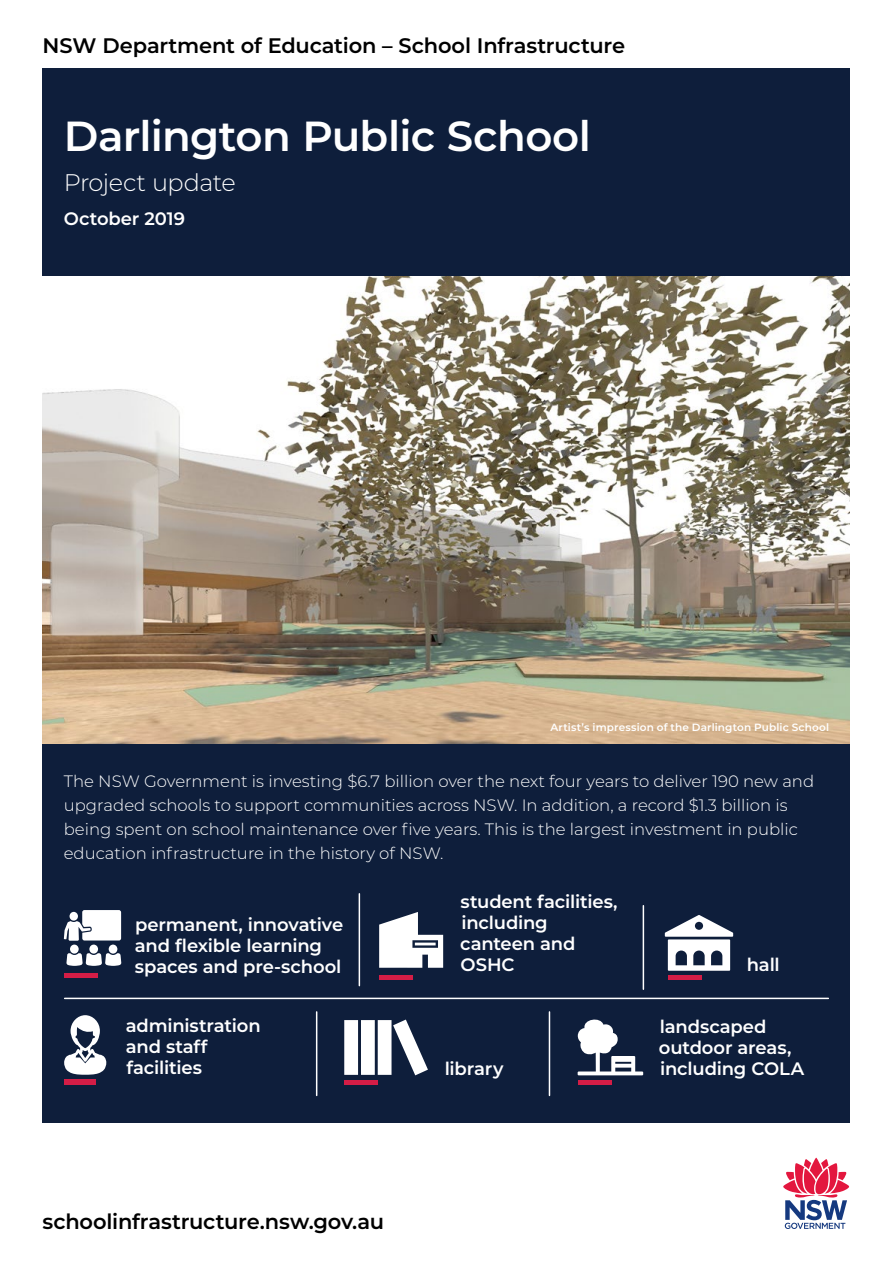
<style>
.page{position:relative;width:893px;height:1263px;background:#fff}
.page>*{position:absolute;margin:0;border:0;box-sizing:border-box;transform-origin:0 0}
.t1{font:600 42px "Montserrat";letter-spacing:-.015em;color:#fff}
.t2{font:300 24px "Montserrat";letter-spacing:-.02em;color:#fff}
.t3{font:600 21px "Montserrat";letter-spacing:-.01em;color:#000}
.t4{font:600 18px/21px "Montserrat";letter-spacing:-.01em;color:#fff}
.t5{font:300 16.5px/24px "Montserrat";color:#fff}
.t6{font:600 10.5px "Montserrat";letter-spacing:.015em;color:#fff}
</style>
<div class="page">
<svg style="left:783px;top:1157px;width:67px;height:72px"></svg>
<div style="left:43px;top:68px;width:807px;height:1055px;background:#0e1e3b"></div>
<div style="left:578px;top:1080px;width:33px;height:5px;background:#d41d46"></div>
<svg style="left:578px;top:1019px;width:65px;height:56px"></svg>
<svg style="left:379px;top:912px;width:64px;height:56px"></svg>
<div style="left:379px;top:975px;width:34px;height:5px;background:#d41d46"></div>
<div style="left:64px;top:973px;width:33px;height:5px;background:#d41d46"></div>
<div style="left:70px;top:944px;width:9px;height:9px;background:#fff;border-radius:50%"></div>
<div style="left:89px;top:944px;width:9px;height:9px;background:#fff;border-radius:50%"></div>
<svg style="left:66px;top:953px;width:55px;height:13px"></svg>
<div style="left:109px;top:944px;width:8px;height:9px;background:#fff;border-radius:50%"></div>
<svg style="left:64px;top:910px;width:57px;height:31px;background:#d5d8dd"></svg>
<div style="left:344px;top:1080px;width:34px;height:5px;background:#d41d46"></div>
<svg style="left:344px;top:1019px;width:84px;height:56px"></svg>
<div style="left:668px;top:975px;width:33px;height:5px;background:#d41d46"></div>
<svg style="left:665px;top:915px;width:68px;height:56px"></svg>
<hr style="left:65px;top:998px;width:763px;height:1px;background:#fff">
<hr style="left:359px;top:894px;width:1px;height:92px;background:#fff">
<hr style="left:316px;top:1012px;width:1px;height:83px;background:#fff">
<hr style="left:549px;top:1012px;width:1px;height:83px;background:#fff">
<hr style="left:643px;top:906px;width:1px;height:83px;background:#fff">
<img style="left:43px;top:276px;width:807px;height:468px">
<div style="left:64px;top:1079px;width:32px;height:5px;background:#d41d46"></div>
<svg style="left:64px;top:1015px;width:42px;height:60px"></svg>
<p class="t3" style="left:43px;top:31px;width:584px">NSW Department of Education – School Infrastructure</p>
<h1 class="t1" style="left:64px;top:107px;width:529px">Darlington Public School</h1>
<h2 class="t2" style="left:64px;top:166px;width:173px">Project update</h2>
<p class="t4" style="left:64px;top:207px;width:123px">October 2019</p>
<p class="t6" style="left:550px;top:720px;width:280px">Artist’s impression of the Darlington Public School</p>
<p class="t5" style="left:64px;top:769px;width:752px">The NSW Government is investing $6.7 billion over the next four years to deliver 190 new and upgraded schools to support communities across NSW. In addition, a record $1.3 billion is being spent on school maintenance over five years. This is the largest investment in public education infrastructure in the history of NSW.</p>
<p class="t4" style="left:135px;top:913px;width:210px">permanent, innovative and flexible learning spaces and pre-school</p>
<p class="t4" style="left:126px;top:1015px;width:136px">administration and staff facilities</p>
<p class="t3" style="left:43px;top:1206px;width:343px">schoolinfrastructure.nsw.gov.au</p>
<p class="t4" style="left:460px;top:891px;width:159px">student facilities, including canteen and<br>OSHC</p>
<p class="t4" style="left:445px;top:1058px;width:60px">library</p>
<p class="t4" style="left:747px;top:953px;width:34px">hall</p>
<p class="t4" style="left:659px;top:1016px;width:147px">landscaped outdoor areas, including COLA</p>
</div>
